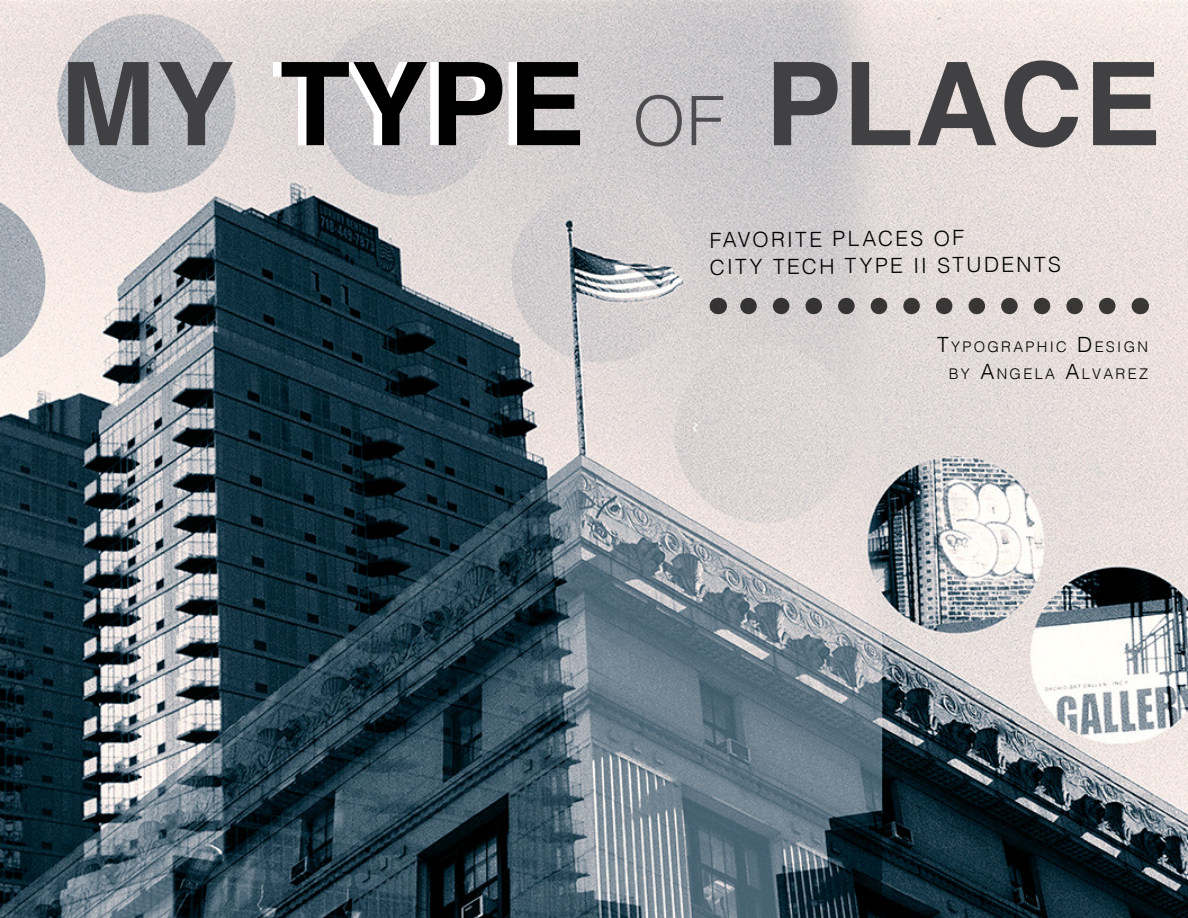
<style>
.page{position:relative;width:1188px;height:918px;background:#fff}
.page>*{position:absolute;margin:0;border:0;box-sizing:border-box;transform-origin:0 0}
.t1{font:700 115.5px "Helvetica";letter-spacing:.01em;color:#414042}
.t2{font:300 21px/27.6px "Helvetica";color:#000}
.t3{font:300 14.7px/27px "Helvetica";letter-spacing:.155em;color:#000;text-align:right}
.s1{font-style:inherit}
.s2{color:#000}
.s3{font-weight:300;font-size:68.25px;color:#4d4d4f}
.s4{font-size:21px}
</style>
<div class="page">
<img style="left:0;top:0;width:1188px;height:918px">
<svg style="left:734px;top:298px;width:373px;height:16px;background:#9a9594"></svg>
<svg style="left:1140px;top:298px;width:1px;height:16px"></svg>
<svg style="left:718px;top:298px;width:1px;height:16px"></svg>
<p class="t1" style="left:60px;top:11px;width:1103px"><span class="s1">MY</span> <span class="s2">TYPE</span> <span class="s3">OF</span> PLACE</p>
<p class="t2" style="left:709px;top:226px;width:352px;rotate:-1deg">FAVORITE PLACES OF<br>CITY TECH TYPE II STUDENTS</p>
<p class="t3" style="left:937px;top:332px;width:212px"><span class="s4">T</span>YPOGRAPHIC <span class="s4">D</span>ESIGN<br>BY <span class="s4">A</span>NGELA <span class="s4">A</span>LVAREZ</p>
</div>
